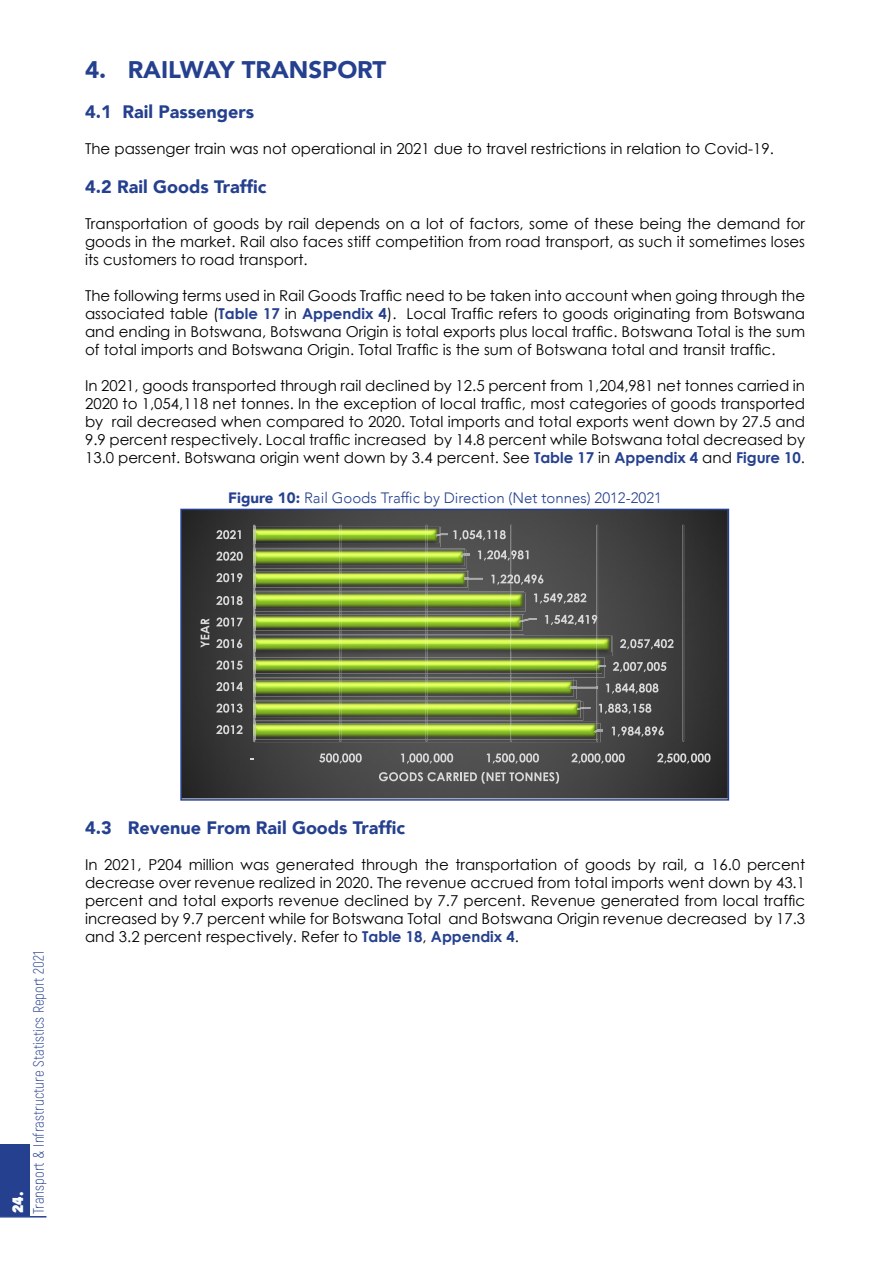
<style>
.page{position:relative;width:893px;height:1263px;background:#fff}
.page>*{position:absolute;margin:0;border:0;box-sizing:border-box;transform-origin:0 0}
.t1{font:900 24px "Avenir";color:#25408f}
.t2{font:900 18px "Avenir";color:#25408f}
.t3{font:15px/18px "Century Gothic";color:#000;text-align:justify}
.t4{font:300 15px "Avenir";color:#25408f}
.t5{font:300 15px "Akrobat";color:#25408f}
.t6{font:800 15px "Avenir Next Condensed";color:#fff}
.s1{font-weight:700;color:#25408f}
.s2{font-weight:900}
</style>
<div class="page">
<div style="left:0;top:1144px;width:30px;height:72px;background:#25408f"></div>
<hr style="left:0;top:1216px;width:46px;height:1px;background:#25408f">
<img style="left:183px;top:512px;width:543px;height:286px">
<img style="left:340px;top:525px;width:344px;height:216px">
<img style="left:254px;top:723px;width:347px;height:19px">
<img style="left:340px;top:722px;width:258px;height:19px">
<img style="left:255px;top:702px;width:328px;height:18px">
<img style="left:340px;top:699px;width:172px;height:21px">
<img style="left:255px;top:680px;width:321px;height:19px">
<img style="left:255px;top:657px;width:350px;height:20px">
<img style="left:340px;top:656px;width:258px;height:21px">
<img style="left:255px;top:636px;width:358px;height:20px">
<img style="left:255px;top:614px;width:269px;height:20px">
<img style="left:340px;top:630px;width:172px;height:4px">
<img style="left:255px;top:591px;width:270px;height:21px">
<img style="left:340px;top:591px;width:172px;height:21px">
<img style="left:255px;top:571px;width:214px;height:19px">
<img style="left:340px;top:547px;width:87px;height:43px">
<img style="left:255px;top:550px;width:212px;height:37px">
<img style="left:255px;top:527px;width:186px;height:20px">
<img style="left:255px;top:722px;width:341px;height:17px">
<img style="left:340px;top:723px;width:258px;height:16px">
<img style="left:255px;top:700px;width:325px;height:18px">
<img style="left:255px;top:679px;width:319px;height:17px">
<img style="left:255px;top:657px;width:347px;height:16px">
<img style="left:255px;top:636px;width:356px;height:16px">
<img style="left:255px;top:614px;width:268px;height:16px">
<img style="left:255px;top:593px;width:269px;height:16px">
<img style="left:255px;top:548px;width:210px;height:18px">
<img style="left:255px;top:527px;width:184px;height:16px">
<svg style="left:254px;top:527px;width:1px;height:214px"></svg>
<svg style="left:594px;top:730px;width:9px;height:3px"></svg>
<svg style="left:577px;top:707px;width:14px;height:3px"></svg>
<svg style="left:570px;top:687px;width:27px;height:1px"></svg>
<svg style="left:598px;top:665px;width:8px;height:2px"></svg>
<svg style="left:519px;top:618px;width:18px;height:4px"></svg>
<svg style="left:464px;top:578px;width:19px;height:1px"></svg>
<svg style="left:461px;top:554px;width:8px;height:3px"></svg>
<svg style="left:611px;top:726px;width:53px;height:11px"></svg>
<svg style="left:599px;top:703px;width:52px;height:11px"></svg>
<svg style="left:606px;top:683px;width:52px;height:11px"></svg>
<svg style="left:613px;top:662px;width:53px;height:10px"></svg>
<svg style="left:620px;top:639px;width:53px;height:10px"></svg>
<svg style="left:545px;top:615px;width:52px;height:10px"></svg>
<svg style="left:534px;top:593px;width:52px;height:11px"></svg>
<svg style="left:491px;top:574px;width:52px;height:11px"></svg>
<svg style="left:478px;top:550px;width:50px;height:11px"></svg>
<svg style="left:436px;top:530px;width:70px;height:10px"></svg>
<svg style="left:319px;top:753px;width:43px;height:11px"></svg>
<svg style="left:401px;top:753px;width:52px;height:11px"></svg>
<svg style="left:486px;top:753px;width:53px;height:11px"></svg>
<svg style="left:571px;top:753px;width:54px;height:11px"></svg>
<svg style="left:657px;top:753px;width:53px;height:11px"></svg>
<svg style="left:216px;top:725px;width:27px;height:9px"></svg>
<svg style="left:216px;top:703px;width:27px;height:10px"></svg>
<svg style="left:216px;top:682px;width:27px;height:9px"></svg>
<svg style="left:216px;top:660px;width:26px;height:10px"></svg>
<svg style="left:216px;top:639px;width:26px;height:9px"></svg>
<svg style="left:216px;top:617px;width:27px;height:10px"></svg>
<svg style="left:216px;top:596px;width:27px;height:9px"></svg>
<svg style="left:216px;top:573px;width:26px;height:9px"></svg>
<svg style="left:216px;top:552px;width:27px;height:9px"></svg>
<svg style="left:216px;top:530px;width:25px;height:9px"></svg>
<svg style="left:379px;top:772px;width:180px;height:11px;background:#7f7f7f"></svg>
<svg style="left:201px;top:618px;width:8px;height:29px"></svg>
<div style="left:180px;top:509px;width:549px;height:292px;border:2px solid #25408f"></div>
<h1 class="t1" style="left:85px;top:49px;width:303px">4. RAILWAY TRANSPORT</h1>
<p class="t2" style="left:85px;top:96px;width:170px">4.1 Rail Passengers</p>
<p class="t3" style="left:85px;top:139px;width:690px">The passenger train was not operational in 2021 due to travel restrictions in relation to Covid-19.</p>
<p class="t2" style="left:85px;top:172px;width:183px">4.2 Rail Goods Traffic</p>
<p class="t3" style="left:85px;top:215px;width:722px">Transportation of goods by rail depends on a lot of factors, some of these being the demand for goods in the market. Rail also faces stiff competition from road transport, as such it sometimes loses its customers to road transport.</p>
<p class="t3" style="left:85px;top:287px;width:722px">The following terms used in Rail Goods Traffic need to be taken into account when going through the associated table (<span class="s1">Table 17</span> in <span class="s1">Appendix 4</span>). Local Traffic refers to goods originating from Botswana and ending in Botswana, Botswana Origin is total exports plus local traffic. Botswana Total is the sum of total imports and Botswana Origin. Total Traffic is the sum of Botswana total and transit traffic.</p>
<p class="t3" style="left:85px;top:377px;width:722px">In 2021, goods transported through rail declined by 12.5 percent from 1,204,981 net tonnes carried in 2020 to 1,054,118 net tonnes. In the exception of local traffic, most categories of goods transported by rail decreased when compared to 2020. Total imports and total exports went down by 27.5 and 9.9 percent respectively. Local traffic increased by 14.8 percent while Botswana total decreased by 13.0 percent. Botswana origin went down by 3.4 percent. See <span class="s1">Table 17</span> in <span class="s1">Appendix 4</span> and <span class="s1">Figure 10</span>.</p>
<p class="t4" style="left:228px;top:489px;width:435px"><span class="s2">Figure 10:</span> Rail Goods Traffic by Direction (Net tonnes) 2012-2021</p>
<p class="t6" style="left:9px;top:1213px;width:23px;rotate:-90deg">24.</p>
<p class="t5" style="left:30px;top:1214px;width:265px;rotate:-90deg">Transport &amp; Infrastructure Statistics Report 2021</p>
<p class="t2" style="left:85px;top:812px;width:322px">4.3 Revenue From Rail Goods Traffic</p>
<p class="t3" style="left:85px;top:855px;width:722px">In 2021, P204 million was generated through the transportation of goods by rail, a 16.0 percent decrease over revenue realized in 2020. The revenue accrued from total imports went down by 43.1 percent and total exports revenue declined by 7.7 percent. Revenue generated from local traffic increased by 9.7 percent while for Botswana Total and Botswana Origin revenue decreased by 17.3 and 3.2 percent respectively. Refer to <span class="s1">Table 18</span>, <span class="s1">Appendix 4</span>.</p>
</div>
